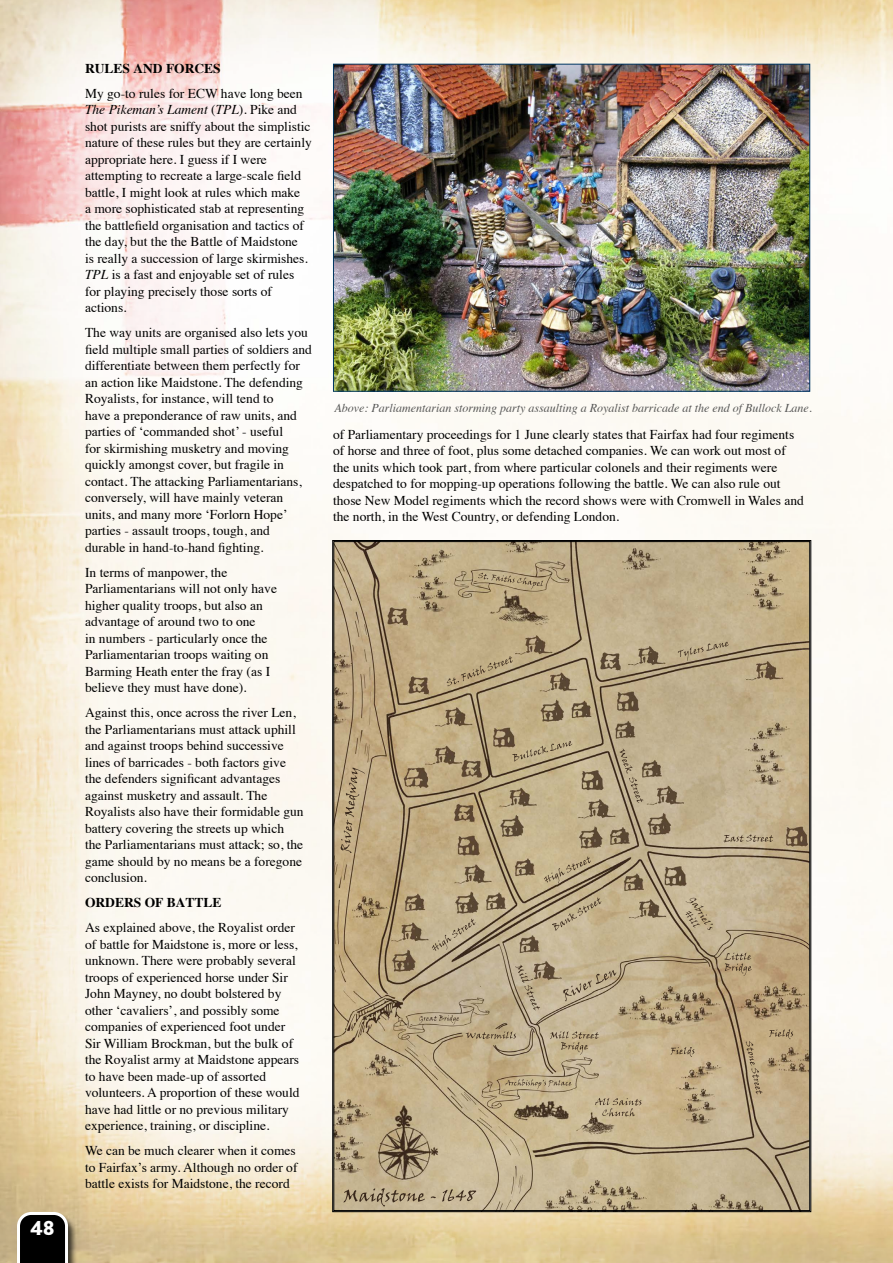
<style>
.page{position:relative;width:893px;height:1263px;background:#fff}
.page>*{position:absolute;margin:0;border:0;box-sizing:border-box;transform-origin:0 0}
.t1{font:700 18px "Penumbra Flare Std";color:#fff}
.t2{font:13.5px/16.5px "Times";color:#000}
.t3{font:700 13.5px "Times";color:#000}
.t4{font:italic 12px "Times";color:#565655}
.s1{font-style:italic}
</style>
<div class="page">
<img style="left:0;top:0;width:893px;height:1263px">
<div style="left:16px;top:1212px;width:62px;height:51px;background:#000;opacity:.75"></div>
<svg style="left:17px;top:1212px;width:51px;height:51px;background:#2e2d2c"></svg>
<img style="left:335px;top:66px;width:473px;height:324px">
<div style="left:333px;top:64px;width:477px;height:328px;border:1px solid #003762"></div>
<svg style="left:332px;top:540px;width:479px;height:672px;background:#b5a381"></svg>
<h1 class="t1" style="left:31px;top:1216px;width:25px">48</h1>
<p class="t3" style="left:85px;top:60px;width:137px">RULES AND FORCES</p>
<p class="t2" style="left:85px;top:84px;width:228px">My go-to rules for ECW have long been <span class="s1">The Pikeman’s Lament</span> (<span class="s1">TPL</span>). Pike and shot purists are sniffy about the simplistic nature of these rules but they are certainly appropriate here. I guess if I were attempting to recreate a large-scale field battle, I might look at rules which make<br>a more sophisticated stab at representing the battlefield organisation and tactics of the day, but the the Battle of Maidstone<br>is really a succession of large skirmishes.<br><span class="s1">TPL</span> is a fast and enjoyable set of rules for playing precisely those sorts of actions.</p>
<p class="t2" style="left:85px;top:323px;width:228px">The way units are organised also lets you field multiple small parties of soldiers and differentiate between them perfectly for an action like Maidstone. The defending Royalists, for instance, will tend to<br>have a preponderance of raw units, and parties of ‘commanded shot’ - useful<br>for skirmishing musketry and moving quickly amongst cover, but fragile in contact. The attacking Parliamentarians, conversely, will have mainly veteran units, and many more ‘Forlorn Hope’ parties - assault troops, tough, and durable in hand-to-hand fighting.</p>
<p class="t2" style="left:85px;top:563px;width:193px">In terms of manpower, the<br>Parliamentarians will not only have higher quality troops, but also an advantage of around two to one<br>in numbers - particularly once the<br>Parliamentarian troops waiting on<br>Barming Heath enter the fray (as I believe they must have done).</p>
<p class="t2" style="left:85px;top:703px;width:220px">Against this, once across the river Len, the Parliamentarians must attack uphill and against troops behind successive lines of barricades - both factors give the defenders significant advantages against musketry and assault. The Royalists also have their formidable gun battery covering the streets up which the Parliamentarians must attack; so, the game should by no means be a foregone conclusion.</p>
<p class="t3" style="left:85px;top:895px;width:138px">ORDERS OF BATTLE</p>
<p class="t2" style="left:85px;top:918px;width:216px">As explained above, the Royalist order of battle for Maidstone is, more or less, unknown. There were probably several troops of experienced horse under Sir John Mayney, no doubt bolstered by other ‘cavaliers’, and possibly some companies of experienced foot under Sir William Brockman, but the bulk of the Royalist army at Maidstone appears to have been made-up of assorted volunteers. A proportion of these would have had little or no previous military experience, training, or discipline.</p>
<p class="t2" style="left:85px;top:1141px;width:214px">We can be much clearer when it comes to Fairfax’s army. Although no order of battle exists for Maidstone, the record</p>
<p class="t4" style="left:335px;top:397px;width:479px">Above: Parliamentarian storming party assaulting a Royalist barricade at the end of Bullock Lane.</p>
<p class="t2" style="left:333px;top:425px;width:472px">of Parliamentary proceedings for 1 June clearly states that Fairfax had four regiments of horse and three of foot, plus some detached companies. We can work out most of the units which took part, from where particular colonels and their regiments were despatched to for mopping-up operations following the battle. We can also rule out those New Model regiments which the record shows were with Cromwell in Wales and the north, in the West Country, or defending London.</p>
</div>
